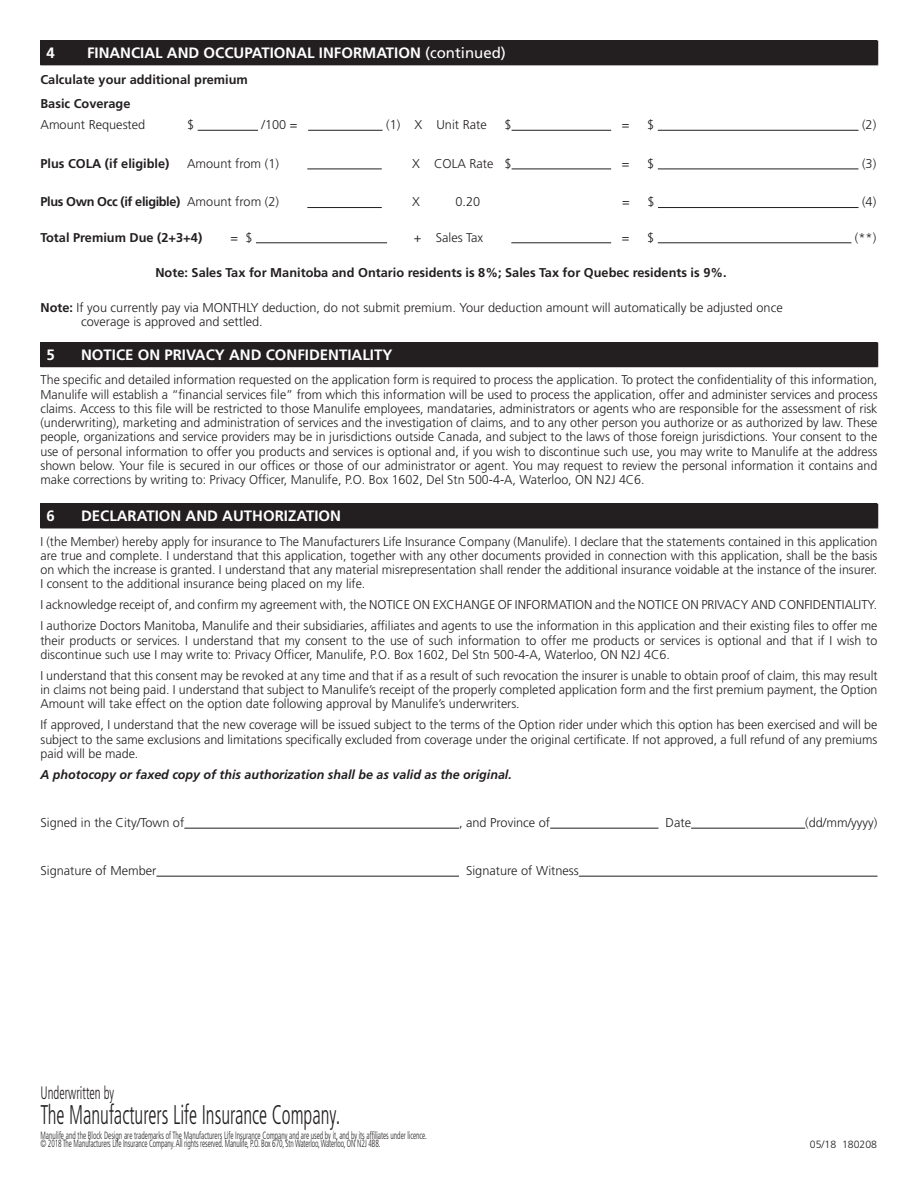
<style>
.page{position:relative;width:918px;height:1188px;background:#fff}
.page>*{position:absolute;margin:0;border:0;box-sizing:border-box;transform-origin:0 0}
.t1{font:300 condensed 27px "Frutiger LT Std";color:#231f20;scale:.7 1}
.t2{font:300 condensed 18px "Frutiger LT Std";color:#231f20;scale:.7 1}
.t3{font:700 15px "Frutiger LT Std";color:#fff}
.t4{font:300 12.75px/14.2px "Frutiger LT Std";color:#231f20;text-align:justify}
.t5{font:700 12.75px/24.5px "Frutiger LT Std";color:#231f20}
.t6{font:italic 700 12.75px "Frutiger LT Std";color:#231f20}
.t7{font:700 12.75px "Frutiger LT Std";letter-spacing:-.03em;color:#231f20}
.t8{font:300 condensed 10.5px/9px "Frutiger LT Std";letter-spacing:-.005em;color:#231f20;scale:.7 1}
.t9{font:300 10.5px "Frutiger LT Std";color:#231f20}
.s1{font-weight:400}
.s2{font-weight:300}
.s3{font-weight:700}
</style>
<div class="page">
<div style="left:40px;top:504px;width:838px;height:24px;background:#231f20"></div>
<hr style="left:40px;top:528px;width:838px;height:1px;background:#231f20">
<hr style="left:184px;top:828px;width:275px;height:1px;background:#231f20">
<hr style="left:550px;top:828px;width:108px;height:1px;background:#231f20">
<hr style="left:691px;top:828px;width:114px;height:1px;background:#231f20">
<hr style="left:156px;top:876px;width:303px;height:1px;background:#231f20">
<hr style="left:579px;top:876px;width:299px;height:1px;background:#231f20">
<div style="left:40px;top:342px;width:838px;height:25px;background:#231f20"></div>
<hr style="left:198px;top:130px;width:60px;height:1px;background:#231f20">
<hr style="left:308px;top:130px;width:75px;height:1px;background:#231f20">
<hr style="left:512px;top:130px;width:99px;height:1px;background:#231f20">
<hr style="left:658px;top:130px;width:201px;height:1px;background:#231f20">
<hr style="left:307px;top:169px;width:75px;height:1px;background:#231f20">
<hr style="left:512px;top:169px;width:99px;height:1px;background:#231f20">
<hr style="left:658px;top:169px;width:201px;height:1px;background:#231f20">
<hr style="left:307px;top:207px;width:75px;height:1px;background:#231f20">
<hr style="left:658px;top:207px;width:201px;height:1px;background:#231f20">
<hr style="left:256px;top:242px;width:131px;height:1px;background:#231f20">
<hr style="left:511px;top:242px;width:100px;height:1px;background:#231f20">
<hr style="left:658px;top:242px;width:193px;height:1px;background:#231f20">
<div style="left:40px;top:40px;width:838px;height:25px;background:#231f20"></div>
<p class="t3" style="left:46px;top:44px;width:10px">4</p>
<p class="t3" style="left:87px;top:44px;width:420px">FINANCIAL AND OCCUPATIONAL INFORMATION <span class="s1">(continued)</span></p>
<p class="t5" style="left:40px;top:67px;width:209px">Calculate your additional premium<br>Basic Coverage</p>
<p class="t4" style="left:40px;top:118px;width:106px">Amount Requested</p>
<p class="t4" style="left:187px;top:118px;width:9px">$</p>
<p class="t4" style="left:262px;top:118px;width:38px">/100 =</p>
<p class="t4" style="left:386px;top:118px;width:102px">(1) X Unit Rate</p>
<p class="t4" style="left:504px;top:118px;width:9px">$</p>
<p class="t4" style="left:622px;top:118px;width:9px">=</p>
<p class="t4" style="left:647px;top:118px;width:9px">$</p>
<p class="t4" style="left:862px;top:118px;width:16px">(2)</p>
<p class="t5" style="left:41px;top:151px;width:130px">Plus COLA (if eligible)</p>
<p class="t4" style="left:187px;top:156px;width:93px">Amount from (1)</p>
<p class="t4" style="left:412px;top:156px;width:101px">X COLA Rate $</p>
<p class="t4" style="left:622px;top:156px;width:9px">=</p>
<p class="t4" style="left:647px;top:156px;width:9px">$</p>
<p class="t4" style="left:862px;top:156px;width:16px">(3)</p>
<p class="t7" style="left:41px;top:194px;width:240px">Plus Own Occ (if eligible) <span class="s2">Amount from (2)</span></p>
<p class="t4" style="left:412px;top:195px;width:9px">X</p>
<p class="t4" style="left:455px;top:195px;width:26px">0.20</p>
<p class="t4" style="left:622px;top:195px;width:9px">=</p>
<p class="t4" style="left:647px;top:195px;width:9px">$</p>
<p class="t4" style="left:862px;top:195px;width:16px">(4)</p>
<p class="t5" style="left:41px;top:225px;width:163px">Total Premium Due (2+3+4)</p>
<p class="t4" style="left:231px;top:230px;width:23px">= $</p>
<p class="t4" style="left:414px;top:230px;width:71px">+ Sales Tax</p>
<p class="t4" style="left:622px;top:230px;width:9px">=</p>
<p class="t4" style="left:647px;top:230px;width:9px">$</p>
<p class="t4" style="left:855px;top:230px;width:23px">(**)</p>
<p class="t5" style="left:155px;top:260px;width:573px">Note: Sales Tax for Manitoba and Ontario residents is 8%; Sales Tax for Quebec residents is 9%.</p>
<p class="t4" style="left:81px;top:301px;width:703px;text-indent:-40px"><span class="s3">Note:</span> If you currently pay via MONTHLY deduction, do not submit premium. Your deduction amount will automatically be adjusted once coverage is approved and settled.</p>
<p class="t3" style="left:46px;top:346px;width:10px">5</p>
<p class="t3" style="left:81px;top:346px;width:313px">NOTICE ON PRIVACY AND CONFIDENTIALITY</p>
<p class="t4" style="left:40px;top:373px;width:839px">The specific and detailed information requested on the application form is required to process the application. To protect the confidentiality of this information, Manulife will establish a “financial services file” from which this information will be used to process the application, offer and administer services and process claims. Access to this file will be restricted to those Manulife employees, mandataries, administrators or agents who are responsible for the assessment of risk (underwriting), marketing and administration of services and the investigation of claims, and to any other person you authorize or as authorized by law. These people, organizations and service providers may be in jurisdictions outside Canada, and subject to the laws of those foreign jurisdictions. Your consent to the use of personal information to offer you products and services is optional and, if you wish to discontinue such use, you may write to Manulife at the address shown below. Your file is secured in our offices or those of our administrator or agent. You may request to review the personal information it contains and make corrections by writing to: Privacy Officer, Manulife, P.O. Box 1602, Del Stn 500-4-A, Waterloo, ON N2J 4C6.</p>
<p class="t3" style="left:46px;top:507px;width:10px">6</p>
<p class="t3" style="left:81px;top:507px;width:262px">DECLARATION AND AUTHORIZATION</p>
<p class="t4" style="left:40px;top:534px;width:839px">I (the Member) hereby apply for insurance to The Manufacturers Life Insurance Company (Manulife). I declare that the statements contained in this application are true and complete. I understand that this application, together with any other documents provided in connection with this application, shall be the basis on which the increase is granted. I understand that any material misrepresentation shall render the additional insurance voidable at the instance of the insurer.<br>I consent to the additional insurance being placed on my life.</p>
<p class="t4" style="left:40px;top:595px;width:838px;line-height:21px">I acknowledge receipt of, and confirm my agreement with, the NOTICE ON EXCHANGE OF INFORMATION and the NOTICE ON PRIVACY AND CONFIDENTIALITY.<br>I authorize Doctors Manitoba, Manulife and their subsidiaries, affiliates and agents to use the information in this application and their existing files to offer me</p>
<p class="t4" style="left:40px;top:633px;width:838px">their products or services. I understand that my consent to the use of such information to offer me products or services is optional and that if I wish to discontinue such use I may write to: Privacy Officer, Manulife, P.O. Box 1602, Del Stn 500-4-A, Waterloo, ON N2J 4C6.</p>
<p class="t4" style="left:40px;top:669px;width:839px">I understand that this consent may be revoked at any time and that if as a result of such revocation the insurer is unable to obtain proof of claim, this may result in claims not being paid. I understand that subject to Manulife’s receipt of the properly completed application form and the first premium payment, the Option Amount will take effect on the option date following approval by Manulife’s underwriters.</p>
<p class="t4" style="left:40px;top:718px;width:839px">If approved, I understand that the new coverage will be issued subject to the terms of the Option rider under which this option has been exercised and will be subject to the same exclusions and limitations specifically excluded from coverage under the original certificate. If not approved, a full refund of any premiums paid will be made.</p>
<p class="t6" style="left:40px;top:767px;width:473px">A photocopy or faxed copy of this authorization shall be as valid as the original.</p>
<p class="t4" style="left:40px;top:816px;width:145px">Signed in the City/Town of</p>
<p class="t4" style="left:459px;top:816px;width:93px">, and Province of</p>
<p class="t4" style="left:666px;top:816px;width:27px">Date</p>
<p class="t4" style="left:805px;top:816px;width:74px">(dd/mm/yyyy)</p>
<p class="t4" style="left:41px;top:864px;width:117px">Signature of Member</p>
<p class="t4" style="left:466px;top:864px;width:114px">Signature of Witness</p>
<h2 class="t2" style="left:40px;top:1082px;width:107px">Underwritten by</h2>
<h1 class="t1" style="left:40px;top:1099px;width:430px">The Manufacturers Life Insurance Company.</h1>
<p class="t8" style="left:40px;top:1131px;width:553px">Manulife and the Block Design are trademarks of The Manufacturers Life Insurance Company and are used by it, and by its affiliates under licence. © 2018 The Manufacturers Life Insurance Company. All rights reserved. Manulife, P.O. Box 670, Stn Waterloo, Waterloo, ON N2J 4B8.</p>
<p class="t9" style="left:810px;top:1138px;width:69px">05/18 180208</p>
</div>
